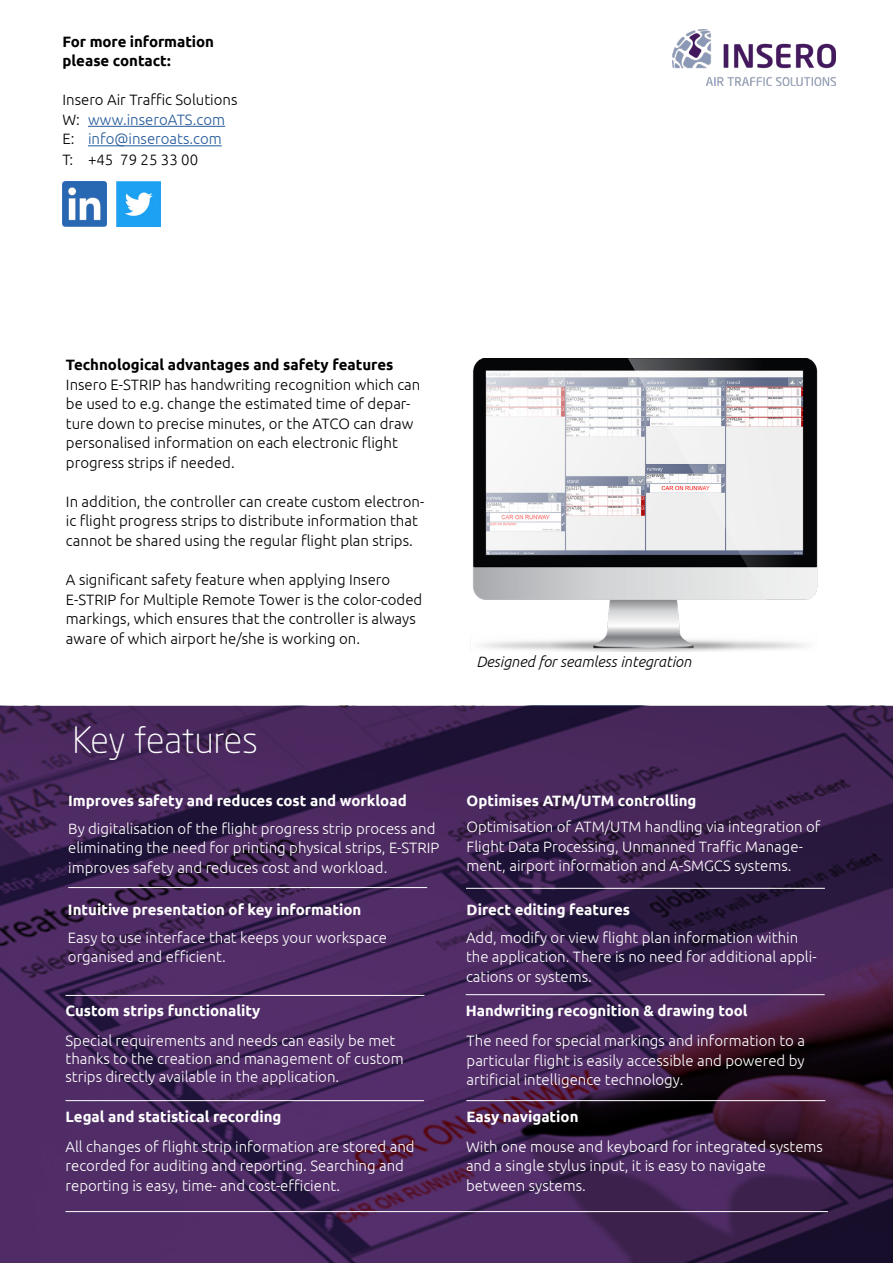
<style>
.page{position:relative;width:893px;height:1263px;background:#fff}
.page>*{position:absolute;margin:0;border:0;box-sizing:border-box;transform-origin:0 0}
.t1{font:300 36px "Neo Sans Std";letter-spacing:-.02em;color:#fff}
.t2{font:300 15px/19.5px "Ubuntu";color:#fff}
.t3{font:300 15px/19.5px "Ubuntu";color:#000}
.t4{font:700 15px "Ubuntu";color:#fff}
.t5{font:700 15px/19.5px "Ubuntu";color:#000}
.t6{font:300 15px/19.5px "Ubuntu";color:#275b9b}
.t7{font:italic 300 15px "Ubuntu";color:#000}
.s1{color:#000}
</style>
<div class="page">
<svg style="left:0;top:706px;width:893px;height:557px;background:#422455"></svg>
<hr style="left:66px;top:1100px;width:358px;height:1px;background:#fff">
<hr style="left:66px;top:1211px;width:762px;height:1px;background:#fff">
<hr style="left:466px;top:994px;width:359px;height:1px;background:#fff">
<hr style="left:466px;top:1100px;width:359px;height:1px;background:#fff">
<hr style="left:66px;top:995px;width:358px;height:1px;background:#fff">
<hr style="left:68px;top:887px;width:359px;height:1px;background:#fff">
<hr style="left:466px;top:888px;width:359px;height:1px;background:#fff">
<hr style="left:88px;top:126px;width:137px;height:1px;background:#275b9b">
<hr style="left:88px;top:145px;width:134px;height:1px;background:#275b9b">
<img style="left:62px;top:182px;width:45px;height:44px">
<img style="left:117px;top:182px;width:44px;height:44px">
<img style="left:473px;top:359px;width:345px;height:292px">
<img style="left:673px;top:29px;width:163px;height:56px">
<p class="t5" style="left:62px;top:31px;width:153px">For more information please contact:</p>
<p class="t6" style="left:62px;top:90px;width:176px"><span class="s1">Insero Air Traffic Solutions<br>W:</span> www.inseroATS.com<br><span class="s1">E:</span> info@inseroats.com</p>
<p class="t3" style="left:62px;top:150px;width:137px">T: +45 79 25 33 00</p>
<p class="t5" style="left:66px;top:355px;width:329px">Technological advantages and safety features</p>
<p class="t3" style="left:66px;top:374px;width:356px">Insero E-STRIP has handwriting recognition which can be used to e.g. change the estimated time of depar&shy;ture down to precise minutes, or the ATCO can draw personalised information on each electronic flight progress strips if needed.</p>
<p class="t3" style="left:66px;top:491px;width:360px">In addition, the controller can create custom electron&shy;ic flight progress strips to distribute information that cannot be shared using the regular flight plan strips.</p>
<p class="t3" style="left:66px;top:569px;width:358px">A significant safety feature when applying Insero E-STRIP for Multiple Remote Tower is the color-coded markings, which ensures that the controller is always aware of which airport he/she is working on.</p>
<p class="t7" style="left:476px;top:653px;width:217px">Designed for seamless integration</p>
<h1 class="t1" style="left:73px;top:718px;width:187px">Key features</h1>
<p class="t4" style="left:68px;top:792px;width:340px">Improves safety and reduces cost and workload</p>
<p class="t4" style="left:467px;top:791px;width:231px">Optimises ATM/UTM controlling</p>
<p class="t2" style="left:68px;top:818px;width:373px">By digitalisation of the flight progress strip process and eliminating the need for printing physical strips, E-STRIP improves safety and reduces cost and workload.</p>
<p class="t2" style="left:467px;top:817px;width:355px">Optimisation of ATM/UTM handling via integration of<br>Flight Data Processing, Unmanned Traffic Manage&shy;ment, airport information and A-SMGCS systems.</p>
<p class="t4" style="left:68px;top:900px;width:295px">Intuitive presentation of key information</p>
<p class="t4" style="left:467px;top:900px;width:165px">Direct editing features</p>
<p class="t2" style="left:68px;top:927px;width:321px">Easy to use interface that keeps your workspace organised and efficient.</p>
<p class="t2" style="left:466px;top:927px;width:352px">Add, modify or view flight plan information within the application. There is no need for additional appli&shy;cations or systems.</p>
<p class="t4" style="left:66px;top:1001px;width:196px">Custom strips functionality</p>
<p class="t4" style="left:466px;top:1001px;width:283px">Handwriting recognition &amp; drawing tool</p>
<p class="t2" style="left:66px;top:1031px;width:340px;line-height:18px">Special requirements and needs can easily be met thanks to the creation and management of custom strips directly available in the application.</p>
<p class="t2" style="left:467px;top:1030px;width:340px;text-align:justify">The need for special markings and information to a particular flight is easily accessible and powered by artificial intelligence technology.</p>
<p class="t4" style="left:66px;top:1108px;width:217px">Legal and statistical recording</p>
<p class="t4" style="left:467px;top:1108px;width:113px">Easy navigation</p>
<p class="t2" style="left:66px;top:1136px;width:351px">All changes of flight strip information are stored and recorded for auditing and reporting. Searching and reporting is easy, time- and cost-efficient.</p>
<p class="t2" style="left:466px;top:1136px;width:358px">With one mouse and keyboard for integrated systems and a single stylus input, it is easy to navigate between systems.</p>
</div>
